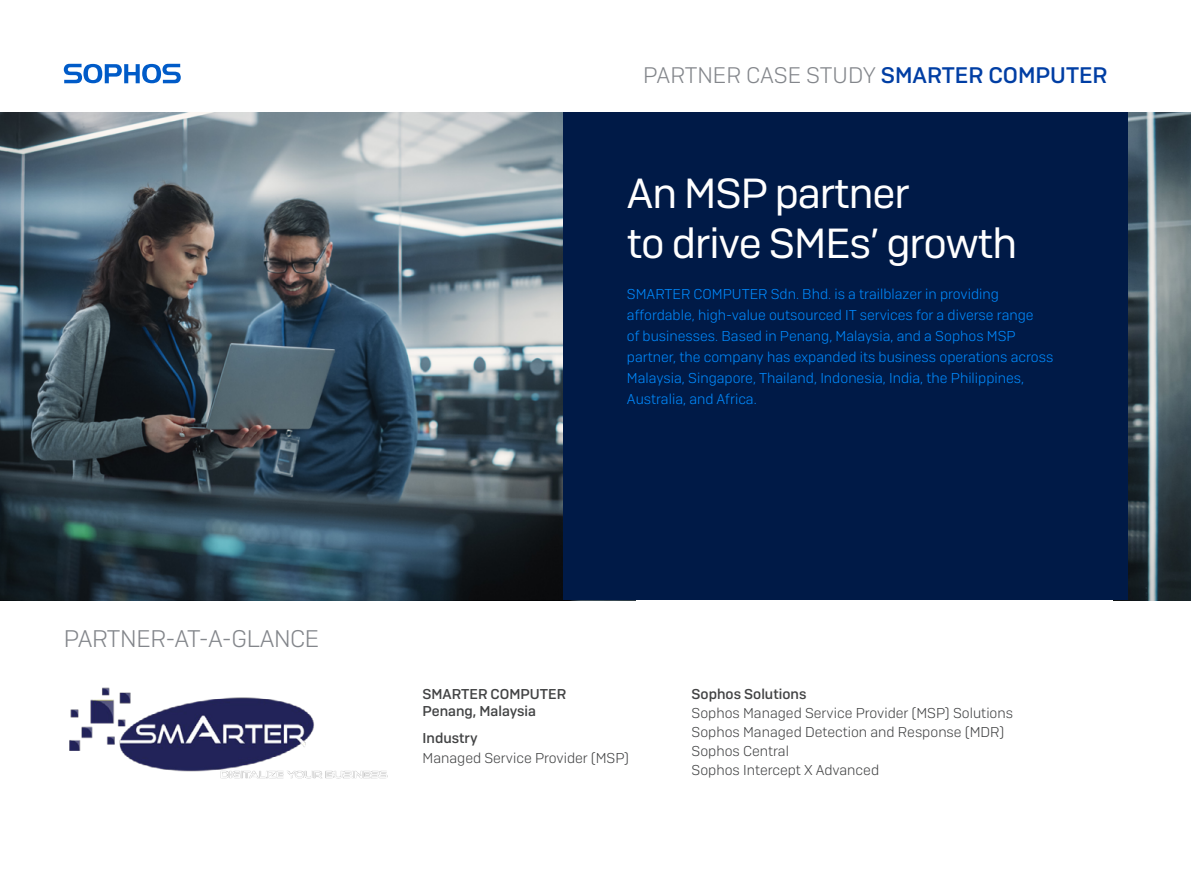
<style>
.page{position:relative;width:1191px;height:893px;background:#fff}
.page>*{position:absolute;margin:0;border:0;box-sizing:border-box;transform-origin:0 0}
.t1{font:42px/50.4px "Sophos Sans";letter-spacing:-.025em;color:#fff}
.t2{font:300 24px "Sophos Sans";letter-spacing:-.015em;color:#83868b}
.t3{font:300 22.5px "Sophos Sans";color:#83868b}
.t4{font:300 14.25px/21px "Sophos Sans";color:#008bff}
.t5{font:300 14.25px/19.2px "Sophos Sans";color:#424344}
.t6{font:500 14.25px/17.1px "Sophos Sans";color:#424344}
.s1{font-weight:500;color:#003ea4}
</style>
<div class="page">
<svg style="left:64px;top:64px;width:117px;height:19px"></svg>
<img style="left:0;top:113px;width:563px;height:487px">
<img style="left:1127px;top:113px;width:64px;height:487px">
<div style="left:563px;top:113px;width:564px;height:487px;background:#001a47"></div>
<img style="left:69px;top:688px;width:319px;height:91px">
<h2 class="t2" style="left:64px;top:625px;width:257px">PARTNER-AT-A-GLANCE</h2>
<h3 class="t3" style="left:643px;top:62px;width:466px">PARTNER CASE STUDY <span class="s1">SMARTER COMPUTER</span></h3>
<h1 class="t1" style="left:627px;top:167px;width:392px">An MSP partner<br>to drive SMEs’ growth</h1>
<p class="t4" style="left:627px;top:283px;width:428px">SMARTER COMPUTER Sdn. Bhd. is a trailblazer in providing affordable, high-value outsourced IT services for a diverse range<br>of businesses. Based in Penang, Malaysia, and a Sophos MSP partner, the company has expanded its business operations across Malaysia, Singapore, Thailand, Indonesia, India, the Philippines, Australia, and Africa.</p>
<p class="t6" style="left:422px;top:685px;width:145px">SMARTER COMPUTER<br>Penang, Malaysia</p>
<p class="t6" style="left:422px;top:730px;width:57px">Industry</p>
<p class="t5" style="left:422px;top:748px;width:208px">Managed Service Provider (MSP)</p>
<p class="t6" style="left:691px;top:685px;width:116px">Sophos Solutions</p>
<p class="t5" style="left:691px;top:703px;width:323px">Sophos Managed Service Provider (MSP) Solutions Sophos Managed Detection and Response (MDR)<br>Sophos Central<br>Sophos Intercept X Advanced</p>
</div>
